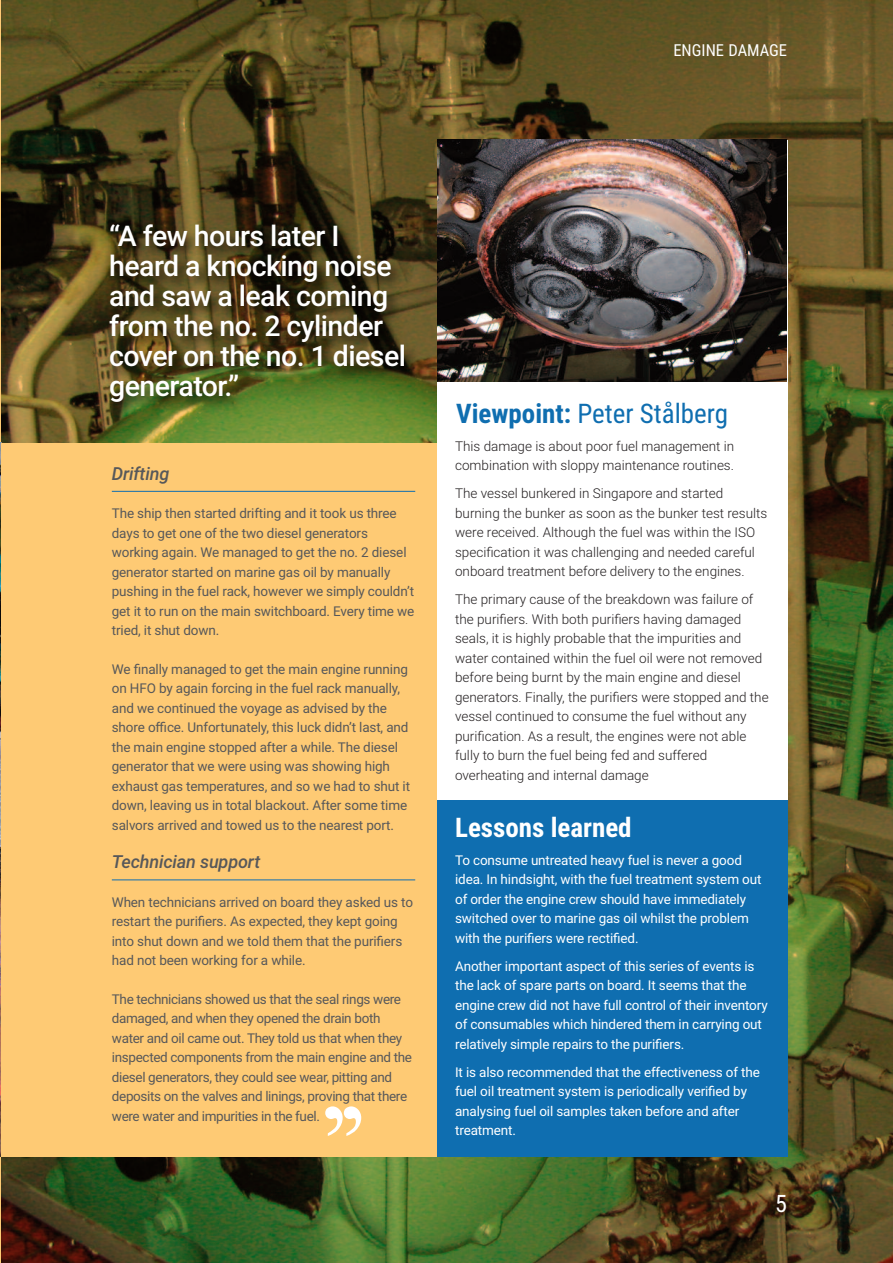
<style>
.page{position:relative;width:893px;height:1263px;background:#fff}
.page>*{position:absolute;margin:0;border:0;box-sizing:border-box;transform-origin:0 0}
.t1{font:117px "Times New Roman";color:#fff}
.t2{font:500 28.5px/30px "Roboto";letter-spacing:-.02em;color:#fff}
.t3{font:27px "Roboto Condensed";color:#0f6eb0}
.t4{font:700 27px "Roboto Condensed";color:#fff}
.t5{font:24px "Roboto Condensed";color:#fff}
.t6{font:italic 500 18px "Roboto";letter-spacing:-.01em;color:#57585a}
.t7{font:16.5px "Roboto Condensed";color:#fff}
.t8{font:13.5px/19.5px "Roboto";letter-spacing:-.01em;color:#57585a}
.t9{font:300 13.5px/19.5px "Roboto";color:#231f20}
.t10{font:13.5px/19.5px "Roboto";letter-spacing:-.01em;color:#fff}
.s1{font-weight:700}
</style>
<div class="page">
<img style="left:1px;top:0;width:892px;height:1263px">
<img style="left:80px;top:214px;width:357px;height:229px">
<img style="left:0;top:443px;width:1px;height:405px">
<img style="left:437px;top:140px;width:349px;height:242px">
<img style="left:0;top:848px;width:1px;height:309px">
<div style="left:1px;top:443px;width:436px;height:714px;background:#feca74"></div>
<hr style="left:112px;top:491px;width:303px;height:1px;background:#0f6eb0">
<hr style="left:112px;top:879px;width:303px;height:1px;background:#0f6eb0">
<div style="left:437px;top:799px;width:350px;height:358px;background:#0f6eb0"></div>
<div style="left:437px;top:382px;width:350px;height:418px;background:#fff"></div>
<p class="t7" style="left:673px;top:41px;width:115px">ENGINE DAMAGE</p>
<h2 class="t2" style="left:109px;top:221px;width:298px">“A few hours later I heard a knocking noise and saw a leak coming from the no. 2 cylinder cover on the no. 1 diesel generator.”</h2>
<h3 class="t6" style="left:112px;top:463px;width:59px">Drifting</h3>
<p class="t8" style="left:112px;top:504px;width:304px">The ship then started drifting and it took us three days to get one of the two diesel generators working again. We managed to get the no. 2 diesel generator started on marine gas oil by manually pushing in the fuel rack, however we simply couldn’t get it to run on the main switchboard. Every time we tried, it shut down.</p>
<p class="t8" style="left:112px;top:659px;width:300px">We finally managed to get the main engine running on HFO by again forcing in the fuel rack manually, and we continued the voyage as advised by the shore office. Unfortunately, this luck didn’t last, and the main engine stopped after a while. The diesel generator that we were using was showing high exhaust gas temperatures, and so we had to shut it down, leaving us in total blackout. After some time salvors arrived and towed us to the nearest port.</p>
<h3 class="t6" style="left:112px;top:851px;width:150px">Technician support</h3>
<p class="t8" style="left:112px;top:892px;width:303px">When technicians arrived on board they asked us to restart the purifiers. As expected, they kept going into shut down and we told them that the purifiers had not been working for a while.</p>
<p class="t8" style="left:112px;top:989px;width:302px">The technicians showed us that the seal rings were damaged, and when they opened the drain both water and oil came out. They told us that when they inspected components from the main engine and the diesel generators, they could see wear, pitting and deposits on the valves and linings, proving that there were water and impurities in the fuel.</p>
<h1 class="t1" style="left:314px;top:1077px;width:59px">’’</h1>
<h3 class="t3" style="left:456px;top:398px;width:273px"><span class="s1">Viewpoint:</span> Peter Stålberg</h3>
<p class="t9" style="left:455px;top:436px;width:281px">This damage is about poor fuel management in combination with sloppy maintenance routines.</p>
<p class="t9" style="left:455px;top:484px;width:314px">The vessel bunkered in Singapore and started burning the bunker as soon as the bunker test results were received. Although the fuel was within the ISO specification it was challenging and needed careful onboard treatment before delivery to the engines.</p>
<p class="t9" style="left:455px;top:590px;width:315px">The primary cause of the breakdown was failure of the purifiers. With both purifiers having damaged seals, it is highly probable that the impurities and water contained within the fuel oil were not removed before being burnt by the main engine and diesel generators. Finally, the purifiers were stopped and the vessel continued to consume the fuel without any purification. As a result, the engines were not able fully to burn the fuel being fed and suffered overheating and internal damage</p>
<h3 class="t4" style="left:455px;top:812px;width:178px">Lessons learned</h3>
<p class="t10" style="left:455px;top:850px;width:308px">To consume untreated heavy fuel is never a good idea. In hindsight, with the fuel treatment system out of order the engine crew should have immediately switched over to marine gas oil whilst the problem with the purifiers were rectified.</p>
<p class="t10" style="left:455px;top:956px;width:314px">Another important aspect of this series of events is the lack of spare parts on board. It seems that the engine crew did not have full control of their inventory of consumables which hindered them in carrying out relatively simple repairs to the purifiers.</p>
<p class="t10" style="left:455px;top:1062px;width:306px">It is also recommended that the effectiveness of the fuel oil treatment system is periodically verified by analysing fuel oil samples taken before and after treatment.</p>
<h3 class="t5" style="left:775px;top:1189px;width:13px">5</h3>
</div>
